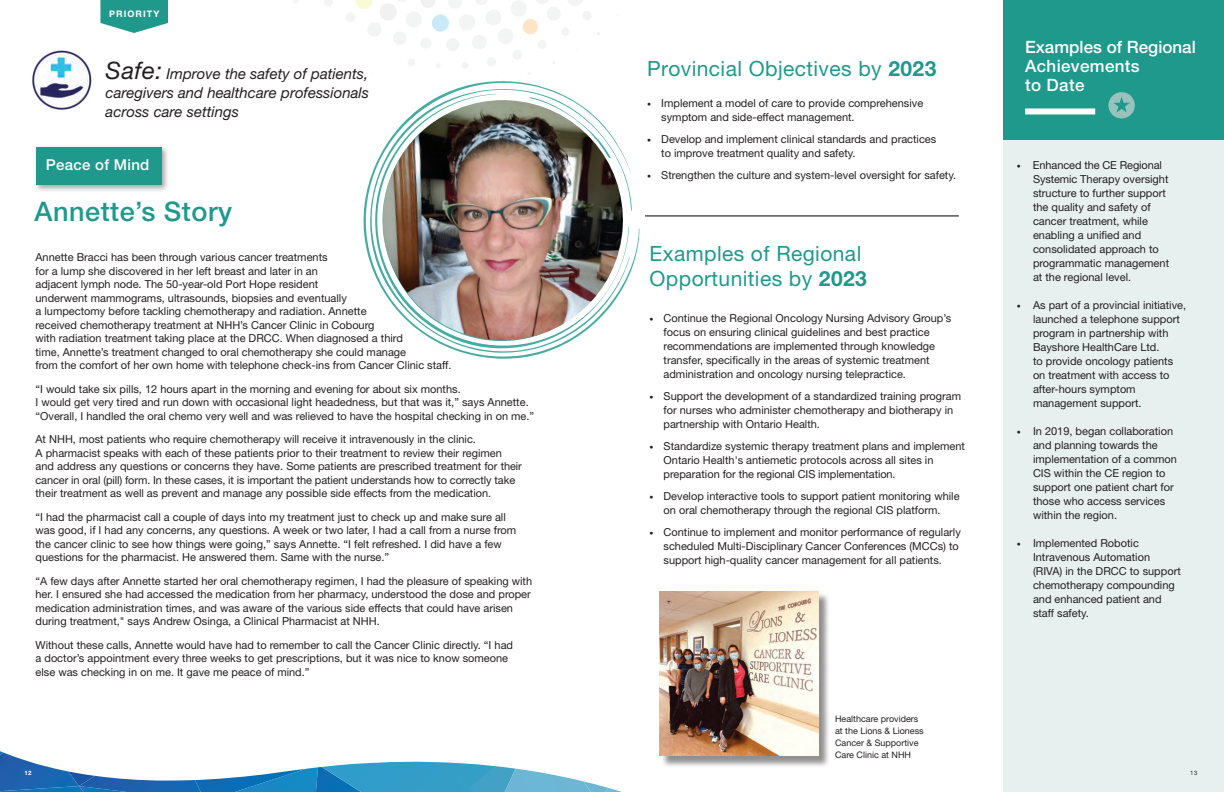
<style>
.page{position:relative;width:1224px;height:792px;background:#fff}
.page>*{position:absolute;margin:0;border:0;box-sizing:border-box;transform-origin:0 0}
.t1{font:500 27px "Helvetica Neue LT Std";letter-spacing:.02em;color:#1e998c}
.t2{font:21px/25px "Helvetica Neue LT Std";letter-spacing:.02em;color:#1e998c}
.t3{font:500 17px/19px "Helvetica Neue LT Std";letter-spacing:.01em;color:#fff}
.t4{font:italic 15px/19px "Helvetica Neue LT Std";color:#231f20;text-align:justify}
.t5{font:500 15px "Helvetica Neue LT Std";letter-spacing:.02em;color:#fff}
.t6{font:11px/14px "Helvetica Neue LT Std";color:#231f20}
.t7{font:9px/11.9px "Helvetica Neue LT Std";color:#231f20}
.t8{font:700 9px "Helvetica Neue LT Std";letter-spacing:.12em;color:#fff}
.t9{font:6px "Helvetica Neue LT Std";color:#231f20}
.t10{font:700 6px "Helvetica Neue LT Std";color:#fff}
.s1{font-size:24px}
.s2{font-weight:700}
.s3{font-weight:300;font-size:8px}
</style>
<div class="page">
<div style="left:1003px;top:140px;width:221px;height:652px;background:#e7f0ef"></div>
<svg style="left:100px;top:0;width:68px;height:33px;background:#41a99e"></svg>
<img style="left:32px;top:50px;width:60px;height:60px;border-radius:30px">
<svg style="left:487px;top:57px;width:9px;height:9px"></svg>
<svg style="left:462px;top:62px;width:6px;height:6px"></svg>
<svg style="left:436px;top:64px;width:4px;height:4px"></svg>
<svg style="left:408px;top:59px;width:7px;height:7px"></svg>
<svg style="left:476px;top:0;width:11px;height:5px"></svg>
<svg style="left:398px;top:0;width:8px;height:2px"></svg>
<img style="left:432px;top:14px;width:17px;height:18px">
<img style="left:355px;top:0;width:18px;height:9px">
<img style="left:522px;top:19px;width:16px;height:15px">
<svg style="left:421px;top:38px;width:10px;height:10px"></svg>
<svg style="left:346px;top:13px;width:9px;height:9px"></svg>
<svg style="left:325px;top:0;width:8px;height:6px"></svg>
<svg style="left:583px;top:11px;width:8px;height:9px"></svg>
<svg style="left:562px;top:28px;width:7px;height:7px"></svg>
<svg style="left:538px;top:41px;width:8px;height:8px"></svg>
<svg style="left:513px;top:50px;width:9px;height:9px"></svg>
<svg style="left:293px;top:0;width:5px;height:3px"></svg>
<svg style="left:363px;top:81px;width:277px;height:278px"></svg>
<svg style="left:370px;top:87px;width:262px;height:267px"></svg>
<svg style="left:373px;top:94px;width:256px;height:257px"></svg>
<svg style="left:530px;top:92px;width:81px;height:8px"></svg>
<svg style="left:0;top:751px;width:598px;height:41px"></svg>
<img style="left:0;top:752px;width:79px;height:34px">
<img style="left:0;top:786px;width:79px;height:6px">
<img style="left:316px;top:767px;width:6px;height:25px">
<img style="left:322px;top:762px;width:194px;height:30px">
<img style="left:505px;top:769px;width:86px;height:23px">
<img style="left:598px;top:785px;width:24px;height:7px">
<img style="left:195px;top:769px;width:111px;height:23px">
<img style="left:68px;top:771px;width:27px;height:15px">
<img style="left:79px;top:776px;width:122px;height:16px">
<hr style="left:645px;top:216px;width:314px;height:1px;background:#000">
<div style="left:1003px;top:0;width:221px;height:140px;background:#1e998c"></div>
<div style="left:1025px;top:108px;width:70px;height:6px;background:#fff"></div>
<div style="left:1108px;top:92px;width:27px;height:27px;background:#98c3bd;border-radius:50%"></div>
<svg style="left:1113px;top:97px;width:17px;height:16px"></svg>
<div style="left:34px;top:145px;width:136px;height:48px;background:#231f20;opacity:.4"></div>
<div style="left:36px;top:147px;width:126px;height:37px;background:#1e998c"></div>
<div style="left:661px;top:593px;width:170px;height:175px;background:#231f20;opacity:.5"></div>
<img style="left:379px;top:100px;width:247px;height:244px">
<img style="left:659px;top:591px;width:159px;height:165px">
<p class="t8" style="left:109px;top:8px;width:52px">PRIORITY</p>
<h2 class="t4" style="left:106px;top:64px;width:265px"><span class="s1">Safe:</span> Improve the safety of patients, caregivers and healthcare professionals across care settings</h2>
<p class="t5" style="left:46px;top:156px;width:105px">Peace of Mind</p>
<h3 class="t1" style="left:35px;top:195px;width:199px">Annette’s Story</h3>
<p class="t6" style="left:36px;top:251px;width:418px;line-height:13.5px">Annette Bracci has been through various cancer treatments<br>for a lump she discovered in her left breast and later in an<br>adjacent lymph node. The 50-year-old Port Hope resident<br>underwent mammograms, ultrasounds, biopsies and eventually<br>a lumpectomy before tackling chemotherapy and radiation. Annette<br>received chemotherapy treatment at NHH’s Cancer Clinic in Cobourg<br>with radiation treatment taking place at the DRCC. When diagnosed a third<br>time, Annette’s treatment changed to oral chemotherapy she could manage<br>from the comfort of her own home with telephone check-ins from Cancer Clinic staff.</p>
<p class="t6" style="left:36px;top:382px;width:500px;line-height:13.5px">“I would take six pills, 12 hours apart in the morning and evening for about six months.<br>I would get very tired and run down with occasional light headedness, but that was it,” says Annette. “Overall, I handled the oral chemo very well and was relieved to have the hospital checking in on me.”</p>
<p class="t6" style="left:36px;top:433px;width:488px;line-height:13.5px">At NHH, most patients who require chemotherapy will receive it intravenously in the clinic.<br>A pharmacist speaks with each of these patients prior to their treatment to review their regimen and address any questions or concerns they have. Some patients are prescribed treatment for their cancer in oral (pill) form. In these cases, it is important the patient understands how to correctly take their treatment as well as prevent and manage any possible side effects from the medication.</p>
<p class="t6" style="left:36px;top:510px;width:482px;line-height:13.5px">“I had the pharmacist call a couple of days into my treatment just to check up and make sure all was good, if I had any concerns, any questions. A week or two later, I had a call from a nurse from the cancer clinic to see how things were going,” says Annette. “I felt refreshed. I did have a few questions for the pharmacist. He answered them. Same with the nurse.”</p>
<p class="t6" style="left:36px;top:574px;width:498px;line-height:13.5px">“A few days after Annette started her oral chemotherapy regimen, I had the pleasure of speaking with her. I ensured she had accessed the medication from her pharmacy, understood the dose and proper medication administration times, and was aware of the various side effects that could have arisen during treatment," says Andrew Osinga, a Clinical Pharmacist at NHH.</p>
<p class="t6" style="left:36px;top:638px;width:479px;line-height:13.5px">Without these calls, Annette would have had to remember to call the Cancer Clinic directly. “I had a doctor’s appointment every three weeks to get prescriptions, but it was nice to know someone else was checking in on me. It gave me peace of mind.”</p>
<h3 class="t2" style="left:647px;top:56px;width:291px">Provincial Objectives by <span class="s2">2023</span></h3>
<p class="t6" style="left:661px;top:96px;width:264px;text-indent:-14px"><span class="s3">•</span> Implement a model of care to provide comprehensive symptom and side-effect management.</p>
<p class="t6" style="left:661px;top:132px;width:277px;text-indent:-14px"><span class="s3">•</span> Develop and implement clinical standards and practices to improve treatment quality and safety.</p>
<p class="t6" style="left:647px;top:168px;width:310px"><span class="s3">•</span> Strengthen the culture and system-level oversight for safety.</p>
<h3 class="t2" style="left:650px;top:240px;width:219px">Examples of Regional<br>Opportunities by <span class="s2">2023</span></h3>
<p class="t6" style="left:664px;top:311px;width:289px;text-indent:-14px"><span class="s3">•</span> Continue the Regional Oncology Nursing Advisory Group’s focus on ensuring clinical guidelines and best practice recommendations are implemented through knowledge transfer, specifically in the areas of systemic treatment administration and oncology nursing telepractice.</p>
<p class="t6" style="left:664px;top:389px;width:299px;text-indent:-14px"><span class="s3">•</span> Support the development of a standardized training program for nurses who administer chemotherapy and biotherapy in partnership with Ontario Health.</p>
<p class="t6" style="left:664px;top:439px;width:303px;text-indent:-14px"><span class="s3">•</span> Standardize systemic therapy treatment plans and implement<br>Ontario Health's antiemetic protocols across all sites in preparation for the regional CIS implementation.</p>
<p class="t6" style="left:650px;top:489px;width:312px;text-align:center"><span class="s3">•</span> Develop interactive tools to support patient monitoring while on oral chemotherapy through the regional CIS platform.</p>
<p class="t6" style="left:664px;top:525px;width:299px;text-indent:-14px"><span class="s3">•</span> Continue to implement and monitor performance of regularly scheduled Multi-Disciplinary Cancer Conferences (MCCs) to support high-quality cancer management for all patients.</p>
<h4 class="t3" style="left:1025px;top:37px;width:172px">Examples of Regional<br>Achievements<br>to Date</h4>
<p class="t6" style="left:1033px;top:158px;width:138px;text-indent:-16px"><span class="s3">•</span> Enhanced the CE Regional<br>Systemic Therapy oversight structure to further support the quality and safety of cancer treatment, while enabling a unified and consolidated approach to programmatic management at the regional level.</p>
<p class="t6" style="left:1033px;top:298px;width:155px;text-indent:-16px"><span class="s3">•</span> As part of a provincial initiative, launched a telephone support program in partnership with<br>Bayshore HealthCare Ltd.<br>to provide oncology patients on treatment with access to after-hours symptom management support.</p>
<p class="t6" style="left:1033px;top:424px;width:145px;text-indent:-16px"><span class="s3">•</span> In 2019, began collaboration and planning towards the implementation of a common<br>CIS within the CE region to support one patient chart for those who access services within the region.</p>
<p class="t6" style="left:1033px;top:536px;width:149px;text-indent:-16px"><span class="s3">•</span> Implemented Robotic<br>Intravenous Automation (RIVA) in the DRCC to support chemotherapy compounding and enhanced patient and staff safety.</p>
<p class="t7" style="left:835px;top:713px;width:90px">Healthcare providers at the Lions &amp; Lioness<br>Cancer &amp; Supportive<br>Care Clinic at NHH</p>
<p class="t10" style="left:25px;top:769px;width:9px">12</p>
<p class="t9" style="left:1190px;top:769px;width:9px">13</p>
</div>
